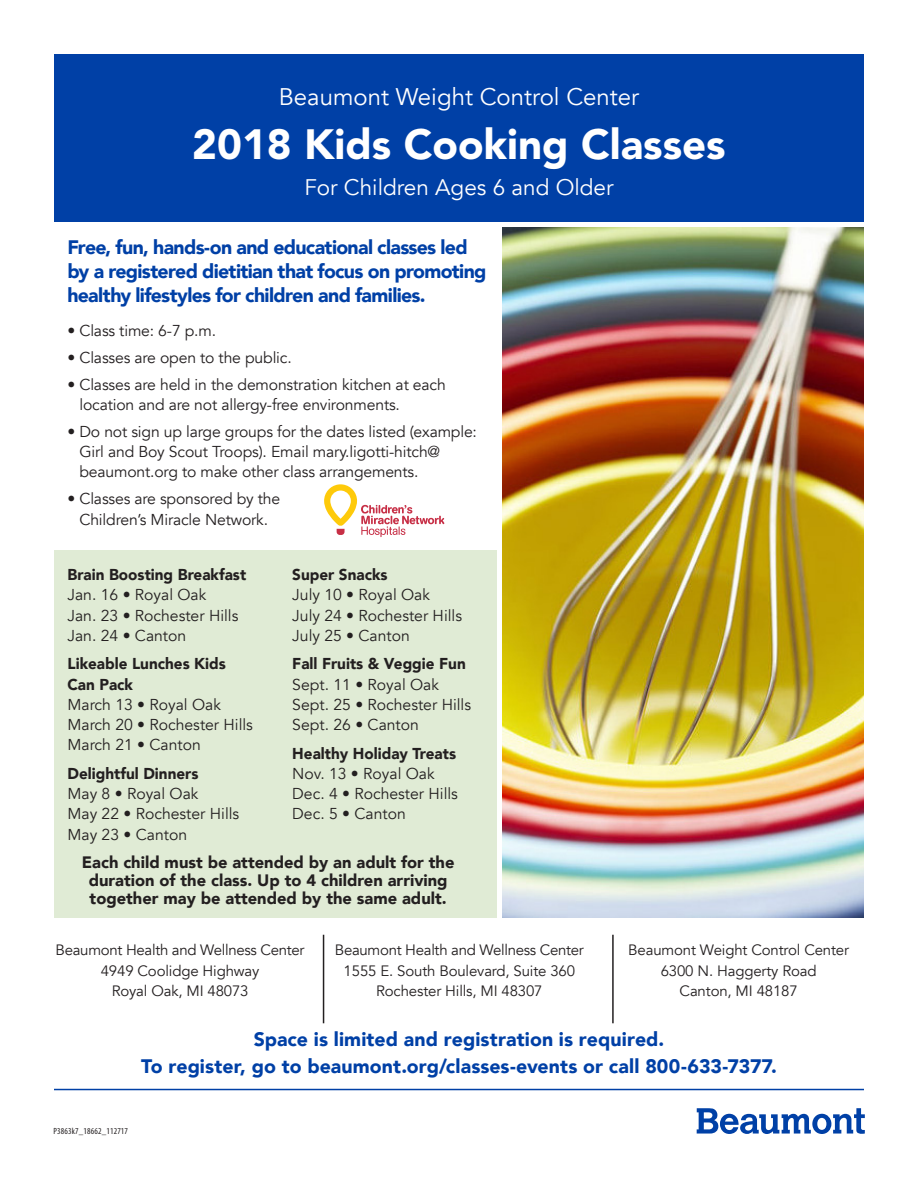
<style>
.page{position:relative;width:918px;height:1188px;background:#fff}
.page>*{position:absolute;margin:0;border:0;box-sizing:border-box;transform-origin:0 0}
.HEAD_-_blue_bar{font:900 42px "Avenir LT Std";color:#fff}
.t1{font:24px "Avenir";color:#fff}
.HEAD_-_blue_bar-2{font:22.5px "Avenir";color:#fff}
.Body_sub{font:900 19.5px/24px "Avenir";letter-spacing:-.035em;color:#0040a6}
.CALL{font:900 19.5px/27px "Avenir";letter-spacing:.005em;color:#0040a6;text-align:center}
.t2{font:900 16.5px/18px "Avenir";color:#231f20;text-align:center}
.BODY_-_avenir{font:15.75px/20.2px "Avenir";letter-spacing:-.01em;color:#231f20}
.BODY_-_avenir_no_spa{font:15.75px "Avenir";color:#231f20}
.class_name{font:900 15.75px/20.2px "Avenir";color:#231f20}
.BODY_-_avenir-2{font:15px/20.2px "Avenir";letter-spacing:-.01em;color:#231f20;text-align:center}
.t3{font:condensed 9px "Myriad Pro";letter-spacing:.02em;color:#231f20}
</style>
<div class="page">
<img style="left:503px;top:228px;width:361px;height:690px">
<div style="left:54px;top:54px;width:810px;height:168px;background:#0040a6"></div>
<hr style="left:323px;top:935px;width:1px;height:88px;background:#231f20">
<hr style="left:612px;top:935px;width:2px;height:88px;background:#231f20">
<svg style="left:697px;top:1108px;width:168px;height:26px"></svg>
<hr style="left:54px;top:1089px;width:810px;height:1px;background:#0040a6">
<div style="left:54px;top:551px;width:443px;height:367px;background:#e0ebd5"></div>
<svg style="left:324px;top:484px;width:120px;height:53px"></svg>
<p class="t1" style="left:279px;top:83px;width:362px">Beaumont Weight Control Center</p>
<p class="HEAD_-_blue_bar" style="left:192px;top:119px;width:535px">2018 Kids Cooking Classes</p>
<p class="HEAD_-_blue_bar-2" style="left:304px;top:174px;width:311px">For Children Ages 6 and Older</p>
<p class="Body_sub" style="left:68px;top:235px;width:421px">Free, fun, hands-on and educational classes led by a registered dietitian that focus on promoting healthy lifestyles for children and families.</p>
<p class="BODY_-_avenir" style="left:68px;top:320px;width:150px">• Class time: 6-7 p.m.</p>
<p class="BODY_-_avenir" style="left:68px;top:347px;width:226px">• Classes are open to the public.</p>
<p class="BODY_-_avenir" style="left:79px;top:374px;width:368px;text-indent:-12px">• Classes are held in the demonstration kitchen at each location and are not allergy-free environments.</p>
<p class="BODY_-_avenir" style="left:79px;top:422px;width:399px;text-indent:-12px">• Do not sign up large groups for the dates listed (example:<br>Girl and Boy Scout Troops). Email mary.ligotti-hitch@ beaumont.org to make other class arrangements.</p>
<p class="BODY_-_avenir" style="left:68px;top:489px;width:214px;text-align:center">• Classes are sponsored by the<br>Children’s Miracle Network.</p>
<p class="class_name" style="left:68px;top:564px;width:180px">Brain Boosting Breakfast</p>
<p class="BODY_-_avenir_no_spa" style="left:68px;top:585px;width:140px">Jan. 16 • Royal Oak</p>
<p class="BODY_-_avenir_no_spa" style="left:68px;top:606px;width:172px">Jan. 23 • Rochester Hills</p>
<p class="BODY_-_avenir_no_spa" style="left:68px;top:626px;width:120px">Jan. 24 • Canton</p>
<p class="class_name" style="left:68px;top:653px;width:160px">Likeable Lunches Kids<br>Can Pack</p>
<p class="BODY_-_avenir_no_spa" style="left:68px;top:695px;width:155px">March 13 • Royal Oak</p>
<p class="BODY_-_avenir_no_spa" style="left:68px;top:715px;width:187px">March 20 • Rochester Hills</p>
<p class="BODY_-_avenir_no_spa" style="left:68px;top:735px;width:135px">March 21 • Canton</p>
<p class="class_name" style="left:68px;top:763px;width:133px">Delightful Dinners</p>
<p class="BODY_-_avenir_no_spa" style="left:68px;top:784px;width:133px">May 8 • Royal Oak</p>
<p class="BODY_-_avenir_no_spa" style="left:68px;top:804px;width:173px">May 22 • Rochester Hills</p>
<p class="BODY_-_avenir_no_spa" style="left:68px;top:825px;width:121px">May 23 • Canton</p>
<p class="class_name" style="left:292px;top:564px;width:97px">Super Snacks</p>
<p class="BODY_-_avenir_no_spa" style="left:292px;top:585px;width:139px">July 10 • Royal Oak</p>
<p class="BODY_-_avenir_no_spa" style="left:292px;top:606px;width:171px">July 24 • Rochester Hills</p>
<p class="BODY_-_avenir_no_spa" style="left:292px;top:626px;width:119px">July 25 • Canton</p>
<p class="class_name" style="left:292px;top:653px;width:175px">Fall Fruits &amp; Veggie Fun</p>
<p class="BODY_-_avenir_no_spa" style="left:292px;top:675px;width:148px">Sept. 11 • Royal Oak</p>
<p class="BODY_-_avenir_no_spa" style="left:292px;top:695px;width:180px">Sept. 25 • Rochester Hills</p>
<p class="BODY_-_avenir_no_spa" style="left:292px;top:715px;width:128px">Sept. 26 • Canton</p>
<p class="class_name" style="left:292px;top:743px;width:165px">Healthy Holiday Treats</p>
<p class="BODY_-_avenir_no_spa" style="left:292px;top:764px;width:144px">Nov. 13 • Royal Oak</p>
<p class="BODY_-_avenir_no_spa" style="left:292px;top:784px;width:167px">Dec. 4 • Rochester Hills</p>
<p class="BODY_-_avenir_no_spa" style="left:292px;top:804px;width:115px">Dec. 5 • Canton</p>
<p class="t2" style="left:82px;top:853px;width:374px">Each child must be attended by an adult for the duration of the class. Up to 4 children arriving together may be attended by the same adult.</p>
<p class="BODY_-_avenir-2" style="left:56px;top:940px;width:250px">Beaumont Health and Wellness Center<br>4949 Coolidge Highway<br>Royal Oak, MI 48073</p>
<p class="BODY_-_avenir-2" style="left:335px;top:940px;width:250px">Beaumont Health and Wellness Center<br>1555 E. South Boulevard, Suite 360<br>Rochester Hills, MI 48307</p>
<p class="BODY_-_avenir-2" style="left:628px;top:940px;width:222px">Beaumont Weight Control Center<br>6300 N. Haggerty Road<br>Canton, MI 48187</p>
<p class="CALL" style="left:141px;top:1025px;width:637px">Space is limited and registration is required.<br>To register, go to beaumont.org/classes-events or call 800-633-7377.</p>
<p class="t3" style="left:53px;top:1125px;width:76px">P3863k7_18662_112717</p>
</div>
